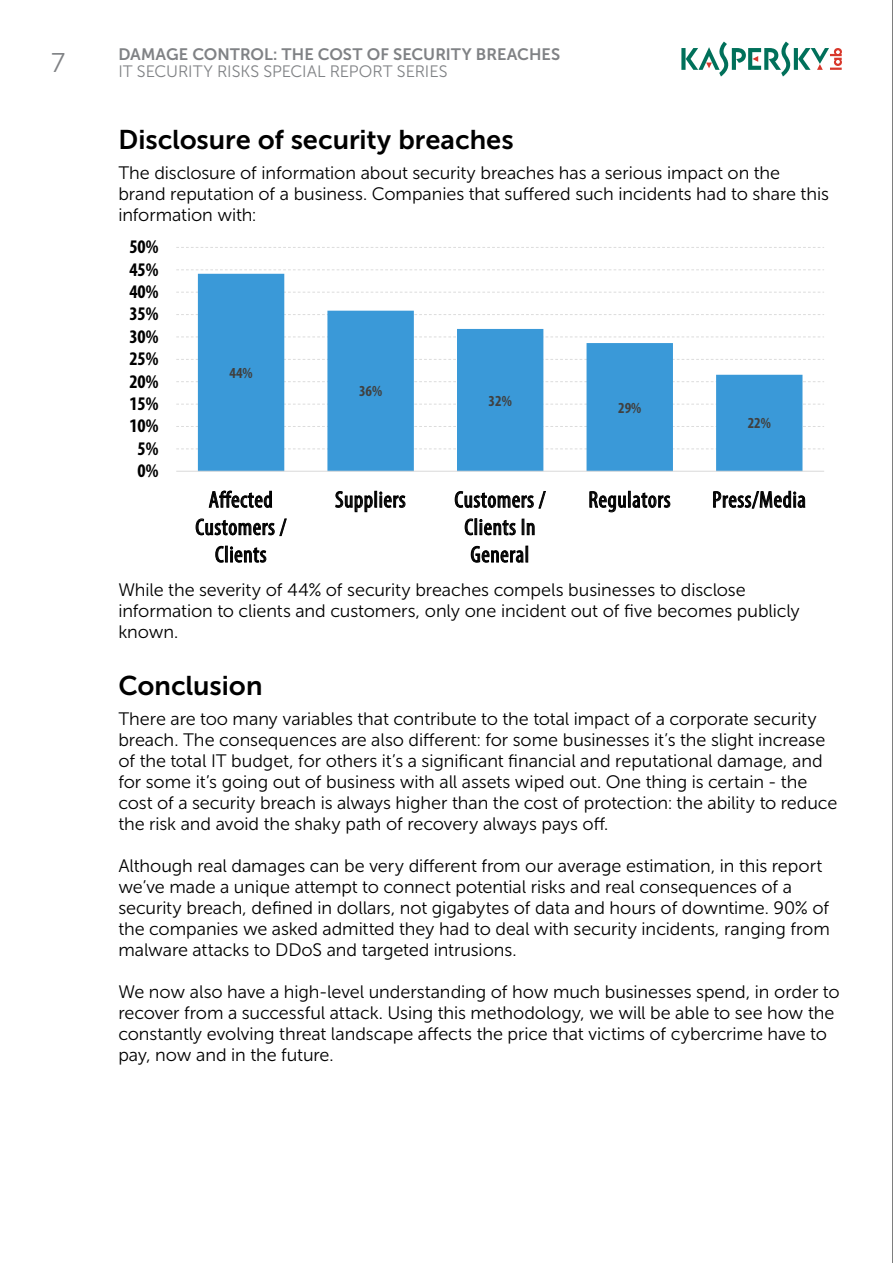
<style>
.page{position:relative;width:893px;height:1263px;background:#fff}
.page>*{position:absolute;margin:0;border:0;box-sizing:border-box;transform-origin:0 0}
.t1{font:27px "Museo Sans Cyrl 700";letter-spacing:-.005em;color:#000}
.t2{font:27px "Museo Sans 300";color:#808285}
.t3{font:condensed 23.1px/27.5px "Myriad Pro";letter-spacing:.025em;color:#000;text-align:center}
.t4{font:700 condensed 19.35px "Myriad Pro";color:#000}
.t5{font:18px/21px "Museo Sans Cyrl 300";letter-spacing:-.005em;color:#000}
.t6{font:16.5px "Museo Sans Cyrl 700";letter-spacing:.005em;color:#808285}
.t7{font:16.5px "Museo Sans Cyrl 300";color:#808285}
.t8{font:700 condensed 15.45px "Myriad Pro";letter-spacing:.005em;color:#404040}
</style>
<div class="page">
<hr style="left:892px;top:0;width:1px;height:1263px;background:#000">
<svg style="left:681px;top:42px;width:161px;height:35px"></svg>
<svg style="left:176px;top:247px;width:648px;height:316px"></svg>
<p class="t6" style="left:118px;top:45px;width:443px">DAMAGE CONTROL: THE COST OF SECURITY BREACHES</p>
<h1 class="t2" style="left:51px;top:49px;width:16px">7</h1>
<p class="t7" style="left:118px;top:62px;width:331px">IT SECURITY RISKS SPECIAL REPORT SERIES</p>
<h1 class="t1" style="left:118px;top:124px;width:397px">Disclosure of security breaches</h1>
<p class="t5" style="left:118px;top:162px;width:712px">The disclosure of information about security breaches has a serious impact on the brand reputation of a business. Companies that suffered such incidents had to share this information with:</p>
<p class="t4" style="left:129px;top:235px;width:31px">50%</p>
<p class="t4" style="left:129px;top:257px;width:31px">45%</p>
<p class="t4" style="left:129px;top:279px;width:31px">40%</p>
<p class="t4" style="left:129px;top:302px;width:31px">35%</p>
<p class="t4" style="left:129px;top:324px;width:31px">30%</p>
<p class="t4" style="left:129px;top:347px;width:31px">25%</p>
<p class="t4" style="left:129px;top:369px;width:31px">20%</p>
<p class="t4" style="left:129px;top:391px;width:31px">15%</p>
<p class="t4" style="left:129px;top:414px;width:31px">10%</p>
<p class="t4" style="left:138px;top:436px;width:22px">5%</p>
<p class="t4" style="left:138px;top:458px;width:22px">0%</p>
<p class="t8" style="left:229px;top:363px;width:25px">44%</p>
<p class="t8" style="left:359px;top:382px;width:25px">36%</p>
<p class="t8" style="left:489px;top:391px;width:25px">32%</p>
<p class="t8" style="left:618px;top:398px;width:25px">29%</p>
<p class="t8" style="left:748px;top:414px;width:25px">22%</p>
<p class="t3" style="left:195px;top:486px;width:92px">Affected<br>Customers /<br>Clients</p>
<p class="t3" style="left:335px;top:486px;width:72px">Suppliers</p>
<p class="t3" style="left:454px;top:486px;width:92px">Customers /<br>Clients In<br>General</p>
<p class="t3" style="left:588px;top:486px;width:83px">Regulators</p>
<p class="t3" style="left:712px;top:486px;width:95px">Press/Media</p>
<p class="t5" style="left:118px;top:579px;width:683px">While the severity of 44% of security breaches compels businesses to disclose information to clients and customers, only one incident out of five becomes publicly known.</p>
<h1 class="t1" style="left:118px;top:670px;width:146px">Conclusion</h1>
<p class="t5" style="left:118px;top:708px;width:720px">There are too many variables that contribute to the total impact of a corporate security breach. The consequences are also different: for some businesses it’s the slight increase of the total IT budget, for others it’s a significant financial and reputational damage, and for some it’s going out of business with all assets wiped out. One thing is certain - the cost of a security breach is always higher than the cost of protection: the ability to reduce the risk and avoid the shaky path of recovery always pays off.</p>
<p class="t5" style="left:118px;top:855px;width:713px">Although real damages can be very different from our average estimation, in this report we’ve made a unique attempt to connect potential risks and real consequences of a security breach, defined in dollars, not gigabytes of data and hours of downtime. 90% of the companies we asked admitted they had to deal with security incidents, ranging from malware attacks to DDoS and targeted intrusions.</p>
<p class="t5" style="left:118px;top:981px;width:723px">We now also have a high-level understanding of how much businesses spend, in order to recover from a successful attack. Using this methodology, we will be able to see how the constantly evolving threat landscape affects the price that victims of cybercrime have to pay, now and in the future.</p>
</div>
